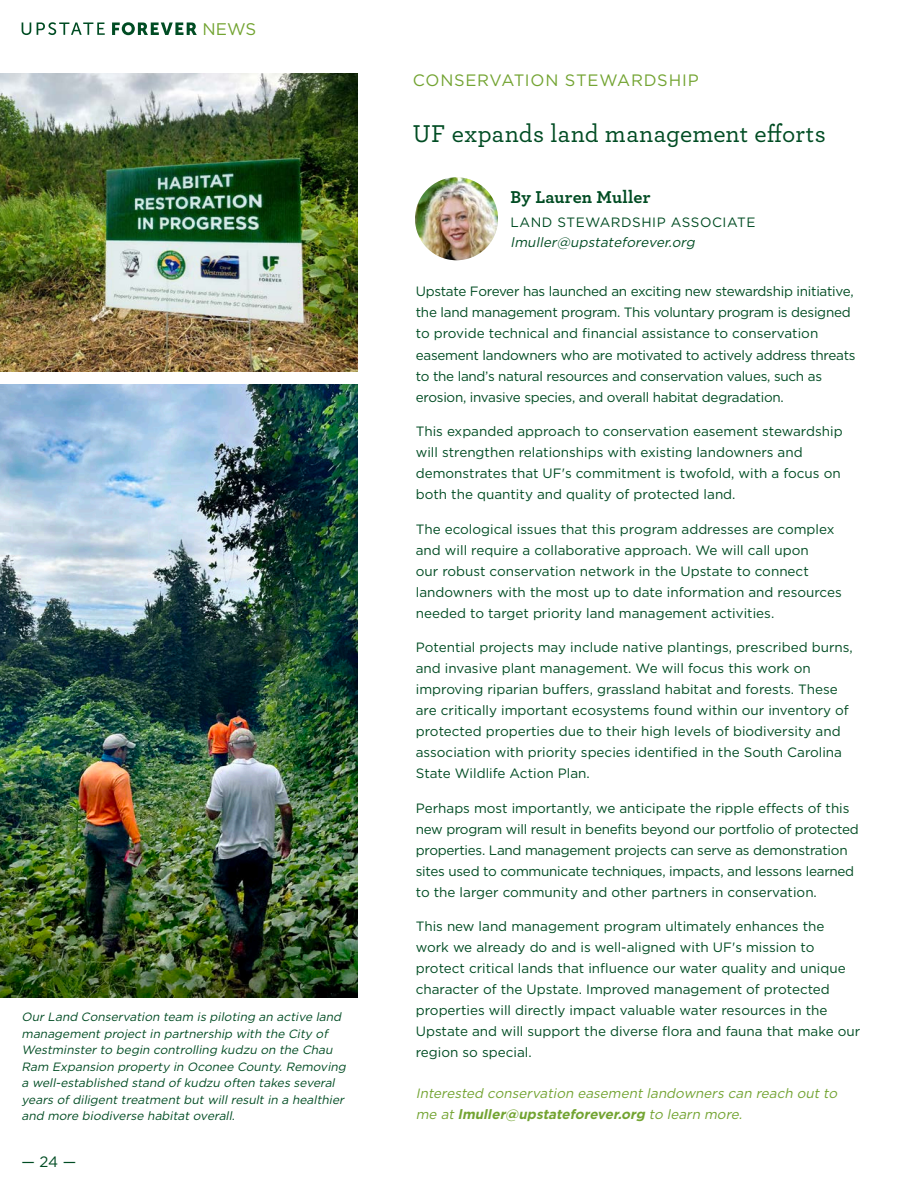
<style>
.page{position:relative;width:918px;height:1188px;background:#fff}
.page>*{position:absolute;margin:0;border:0;box-sizing:border-box;transform-origin:0 0}
.body{font:500 25.5px "Archer";letter-spacing:.01em;color:#004c23}
.t1{font:700 18px "Archer";letter-spacing:.01em;color:#004c23}
.t2{font:16.8px "Gotham HTF";color:#73a432}
.body-2{font:16.5px "Gotham HTF";letter-spacing:.045em;color:#73a432}
.t3{font:15px "Gotham HTF";color:#004c23}
.t4{font:13.5px/21px "Gotham HTF";color:#004c23}
.t5{font:13.5px/21px "Gotham HTF";letter-spacing:-.02em;color:#004c23}
.t6{font:italic 13.5px/21px "Gotham HTF";color:#73a432}
.t7{font:italic 13.5px "Gotham HTF";color:#004c23}
.t8{font:13.5px "Gotham HTF";letter-spacing:.04em;color:#004c23}
.t9{font:italic 12px/16.5px "Gotham HTF";color:#004c23}
.s1{font-weight:700}
</style>
<div class="page">
<img style="left:0;top:384px;width:358px;height:614px">
<img style="left:0;top:73px;width:358px;height:298px">
<svg style="left:22px;top:22px;width:9px;height:13px"></svg>
<svg style="left:37px;top:22px;width:68px;height:13px"></svg>
<svg style="left:112px;top:22px;width:85px;height:13px"></svg>
<img style="left:415px;top:177px;width:83px;height:83px;border-radius:41px">
<p class="t2" style="left:203px;top:20px;width:55px">NEWS</p>
<p class="t9" style="left:22px;top:1008px;width:328px">Our Land Conservation team is piloting an active land management project in partnership with the City of Westminster to begin controlling kudzu on the Chau Ram Expansion property in Oconee County. Removing a well-established stand of kudzu often takes several years of diligent treatment but will result in a healthier and more biodiverse habitat overall.</p>
<p class="t3" style="left:22px;top:1153px;width:56px">— 24 —</p>
<p class="body-2" style="left:413px;top:71px;width:287px">CONSERVATION STEWARDSHIP</p>
<p class="body" style="left:413px;top:115px;width:414px">UF expands land management efforts</p>
<p class="t1" style="left:511px;top:183px;width:141px">By Lauren Muller</p>
<p class="t8" style="left:511px;top:215px;width:246px">LAND STEWARDSHIP ASSOCIATE</p>
<p class="t7" style="left:511px;top:234px;width:189px">lmuller@upstateforever.org</p>
<p class="t5" style="left:416px;top:281px;width:441px">Upstate Forever has launched an exciting new stewardship initiative, the land management program. This voluntary program is designed to provide technical and financial assistance to conservation easement landowners who are motivated to actively address threats to the land’s natural resources and conservation values, such as erosion, invasive species, and overall habitat degradation.</p>
<p class="t4" style="left:416px;top:421px;width:428px">This expanded approach to conservation easement stewardship will strengthen relationships with existing landowners and demonstrates that UF's commitment is twofold, with a focus on both the quantity and quality of protected land.</p>
<p class="t4" style="left:416px;top:518px;width:428px">The ecological issues that this program addresses are complex and will require a collaborative approach. We will call upon<br>our robust conservation network in the Upstate to connect landowners with the most up to date information and resources needed to target priority land management activities.</p>
<p class="t4" style="left:416px;top:637px;width:439px">Potential projects may include native plantings, prescribed burns, and invasive plant management. We will focus this work on improving riparian buffers, grassland habitat and forests. These are critically important ecosystems found within our inventory of protected properties due to their high levels of biodiversity and association with priority species identified in the South Carolina State Wildlife Action Plan.</p>
<p class="t5" style="left:416px;top:797px;width:444px">Perhaps most importantly, we anticipate the ripple effects of this new program will result in benefits beyond our portfolio of protected properties. Land management projects can serve as demonstration sites used to communicate techniques, impacts, and lessons learned to the larger community and other partners in conservation.</p>
<p class="t4" style="left:416px;top:916px;width:446px">This new land management program ultimately enhances the work we already do and is well-aligned with UF's mission to protect critical lands that influence our water quality and unique character of the Upstate. Improved management of protected properties will directly impact valuable water resources in the Upstate and will support the diverse flora and fauna that make our region so special.</p>
<p class="t6" style="left:416px;top:1083px;width:426px">Interested conservation easement landowners can reach out to me at <span class="s1">lmuller@upstateforever.org</span> to learn more.</p>
</div>
